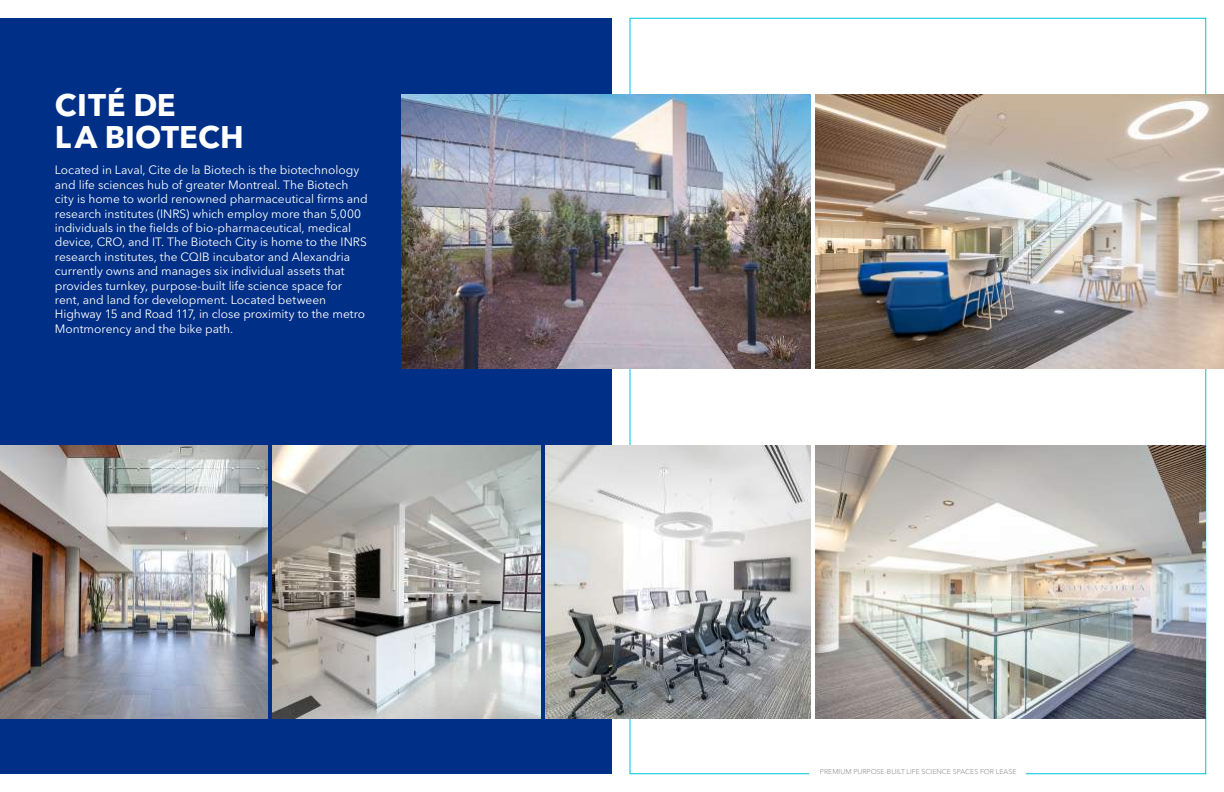
<style>
.page{position:relative;width:1224px;height:792px;background:#fff}
.page>*{position:absolute;margin:0;border:0;box-sizing:border-box;transform-origin:0 0}
.t1{font:700 31px/32px "Avenir Next LT Pro";color:#fff}
.t2{font:12px/14.4px "Avenir Next LT Pro";letter-spacing:-.005em;color:#fff}
.t3{font:300 7px "Avenir Next LT Pro";color:#808284}
</style>
<div class="page">
<div style="left:0;top:18px;width:612px;height:756px;background:#002f87"></div>
<svg style="left:630px;top:18px;width:576px;height:756px"></svg>
<img style="left:273px;top:446px;width:267px;height:273px">
<img style="left:545px;top:446px;width:266px;height:272px">
<img style="left:0;top:446px;width:268px;height:272px">
<img style="left:816px;top:446px;width:390px;height:273px">
<img style="left:816px;top:95px;width:408px;height:273px">
<img style="left:402px;top:95px;width:409px;height:273px">
<h1 class="t1" style="left:55px;top:89px;width:191px">CITÉ DE<br>LA BIOTECH</h1>
<p class="t2" style="left:55px;top:163px;width:314px">Located in Laval, Cite de la Biotech is the biotechnology and life sciences hub of greater Montreal. The Biotech city is home to world renowned pharmaceutical firms and research institutes (INRS) which employ more than 5,000 individuals in the fields of bio-pharmaceutical, medical device, CRO, and IT. The Biotech City is home to the INRS research institutes, the CQIB incubator and Alexandria currently owns and manages six individual assets that provides turnkey, purpose-built life science space for rent, and land for development. Located between Highway 15 and Road 117, in close proximity to the metro Montmorency and the bike path.</p>
<p class="t3" style="left:820px;top:767px;width:198px">PREMIUM PURPOSE-BUILT LIFE SCIENCE SPACES FOR LEASE</p>
</div>
